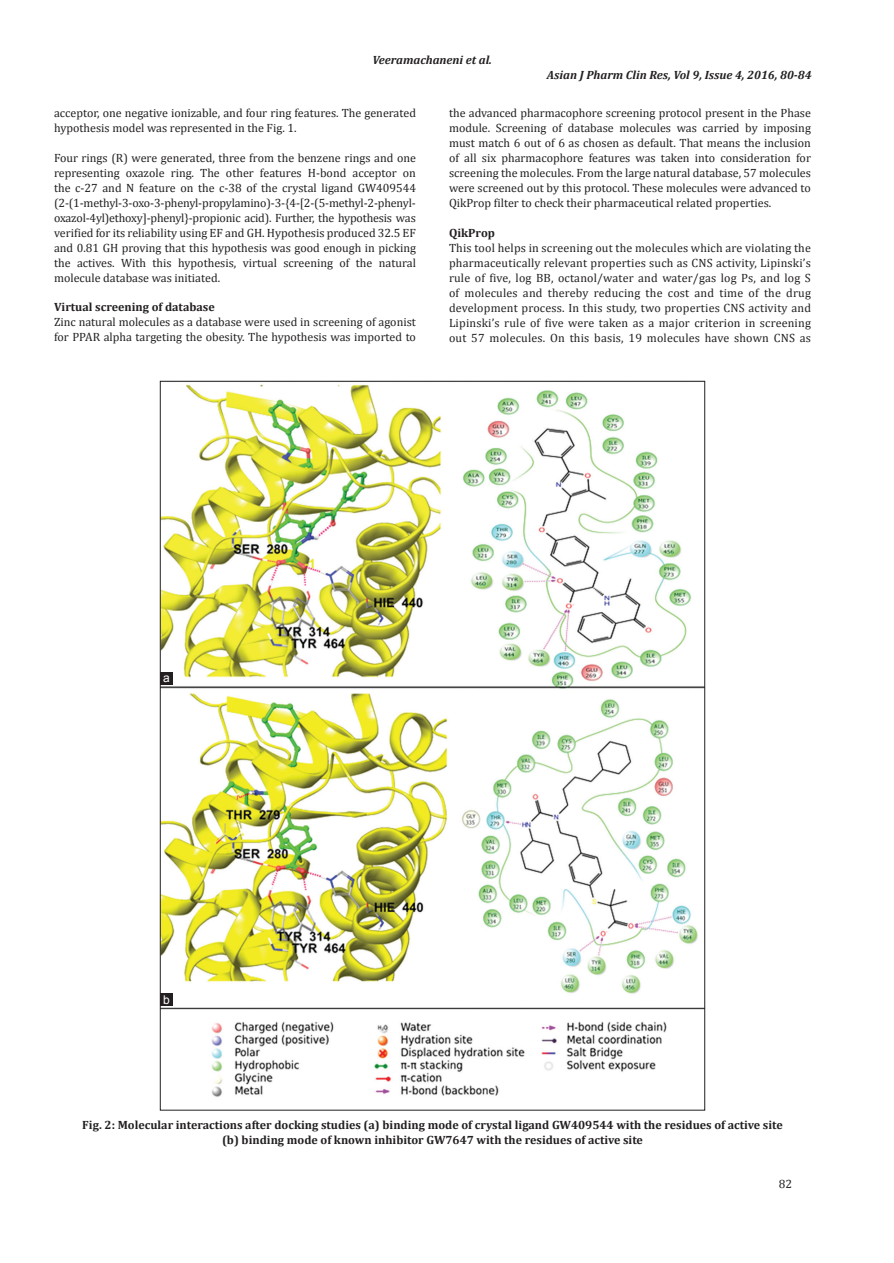
<style>
.page{position:relative;width:894px;height:1263px;background:#fff}
.page>*{position:absolute;margin:0;border:0;box-sizing:border-box;transform-origin:0 0}
.TX{font:12px/15px "Cambria";color:#231f20;text-align:justify}
.FGC{font:700 12px/15px "Cambria";color:#231f20;text-align:center}
.RH{font:italic 700 12px "Cambria";color:#231f20}
.F_No{font:12px "Cambria";color:#231f20}
.LABEL{font:12px "Arial";color:#fff}
</style>
<div class="page">
<img style="left:162px;top:384px;width:540px;height:713px">
<div style="left:160px;top:993px;width:13px;height:13px;background:#231f20"></div>
<div style="left:160px;top:672px;width:13px;height:13px;background:#231f20"></div>
<p class="RH" style="left:372px;top:51px;width:121px">Veeramachaneni et al.</p>
<p class="RH" style="left:546px;top:66px;width:266px">Asian J Pharm Clin Res, Vol 9, Issue 4, 2016, 80-84</p>
<p class="TX" style="left:54px;top:106px;width:363px">acceptor, one negative ionizable, and four ring features. The generated hypothesis model was represented in the Fig. 1.</p>
<p class="TX" style="left:54px;top:150px;width:363px">Four rings (R) were generated, three from the benzene rings and one representing oxazole ring. The other features H-bond acceptor on the c-27 and N feature on the c-38 of the crystal ligand GW409544 (2-(1-methyl-3-oxo-3-phenyl-propylamino)-3-{4-[2-(5-methyl-2-phenyl&shy;oxazol-4yl)ethoxy]-phenyl}-propionic acid). Further, the hypothesis was verified for its reliability using EF and GH. Hypothesis produced 32.5 EF and 0.81 GH proving that this hypothesis was good enough in picking the actives. With this hypothesis, virtual screening of the natural molecule database was initiated.</p>
<h2 class="FGC" style="left:54px;top:299px;width:162px">Virtual screening of database</h2>
<p class="TX" style="left:54px;top:314px;width:363px">Zinc natural molecules as a database were used in screening of agonist for PPAR alpha targeting the obesity. The hypothesis was imported to</p>
<p class="TX" style="left:449px;top:106px;width:363px">the advanced pharmacophore screening protocol present in the Phase module. Screening of database molecules was carried by imposing must match 6 out of 6 as chosen as default. That means the inclusion of all six pharmacophore features was taken into consideration for screening the molecules. From the large natural database, 57 molecules were screened out by this protocol. These molecules were advanced to QikProp filter to check their pharmaceutical related properties.</p>
<h2 class="FGC" style="left:449px;top:225px;width:47px">QikProp</h2>
<p class="TX" style="left:449px;top:240px;width:363px">This tool helps in screening out the molecules which are violating the pharmaceutically relevant properties such as CNS activity, Lipinski’s rule of five, log BB, octanol/water and water/gas log Ps, and log S of molecules and thereby reducing the cost and time of the drug development process. In this study, two properties CNS activity and Lipinski’s rule of five were taken as a major criterion in screening out 57 molecules. On this basis, 19 molecules have shown CNS as</p>
<p class="LABEL" style="left:163px;top:670px;width:8px">a</p>
<p class="LABEL" style="left:163px;top:992px;width:8px">b</p>
<p class="FGC" style="left:82px;top:1116px;width:701px">Fig. 2: Molecular interactions after docking studies (a) binding mode of crystal ligand GW409544 with the residues of active site (b) binding mode of known inhibitor GW7647 with the residues of active site</p>
<p class="F_No" style="left:778px;top:1176px;width:15px">82</p>
</div>
